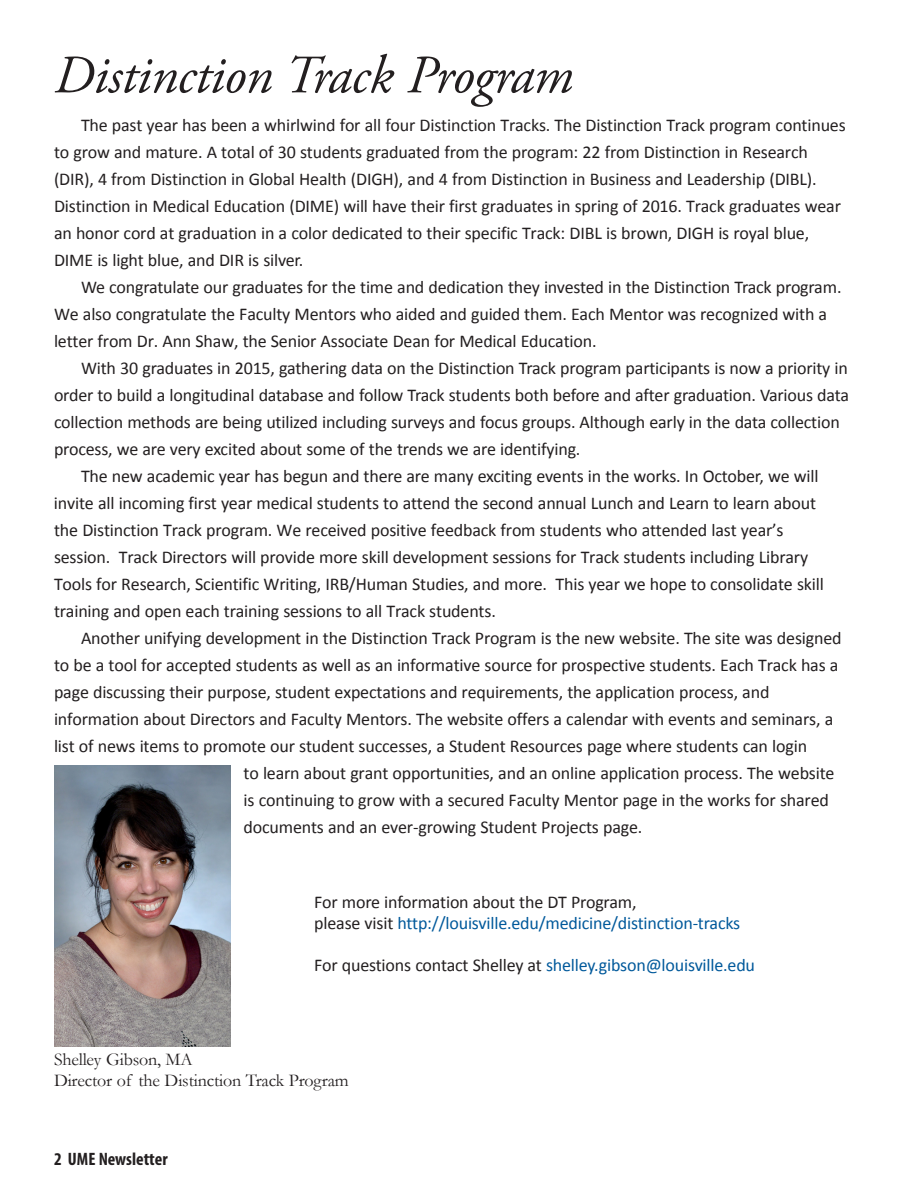
<style>
.page{position:relative;width:918px;height:1188px;background:#fff}
.page>*{position:absolute;margin:0;border:0;box-sizing:border-box;transform-origin:0 0}
.t1{font:italic 54px "Adobe Garamond Pro";letter-spacing:-.01em;color:#231f20}
.t2{font:18px/27px "Calibri";letter-spacing:-.01em;color:#231f20}
.t3{font:18px/21px "Calibri";letter-spacing:-.01em;color:#00599b}
.t4{font:18px/21px "Garamond";letter-spacing:-.01em;color:#231f20}
.t5{font:700 condensed 18px "Myriad Pro";color:#231f20}
.s1{color:#231f20}
</style>
<div class="page">
<img style="left:54px;top:765px;width:176px;height:281px">
<h1 class="t1" style="left:54px;top:43px;width:520px">Distinction Track Program</h1>
<p class="t2" style="left:54px;top:111px;width:793px;text-indent:27px">The past year has been a whirlwind for all four Distinction Tracks. The Distinction Track program continues to grow and mature. A total of 30 students graduated from the program: 22 from Distinction in Research (DIR), 4 from Distinction in Global Health (DIGH), and 4 from Distinction in Business and Leadership (DIBL).<br>Distinction in Medical Education (DIME) will have their first graduates in spring of 2016. Track graduates wear an honor cord at graduation in a color dedicated to their specific Track: DIBL is brown, DIGH is royal blue, DIME is light blue, and DIR is silver.</p>
<p class="t2" style="left:54px;top:273px;width:789px;text-indent:27px">We congratulate our graduates for the time and dedication they invested in the Distinction Track program.<br>We also congratulate the Faculty Mentors who aided and guided them. Each Mentor was recognized with a letter from Dr. Ann Shaw, the Senior Associate Dean for Medical Education.</p>
<p class="t2" style="left:81px;top:354px;width:768px">With 30 graduates in 2015, gathering data on the Distinction Track program participants is now a priority in</p>
<p class="t2" style="left:54px;top:381px;width:797px">order to build a longitudinal database and follow Track students both before and after graduation. Various data</p>
<p class="t2" style="left:54px;top:408px;width:787px">collection methods are being utilized including surveys and focus groups. Although early in the data collection</p>
<p class="t2" style="left:54px;top:435px;width:528px">process, we are very excited about some of the trends we are identifying.</p>
<p class="t2" style="left:81px;top:462px;width:739px">The new academic year has begun and there are many exciting events in the works. In October, we will</p>
<p class="t2" style="left:54px;top:489px;width:764px">invite all incoming first year medical students to attend the second annual Lunch and Learn to learn about</p>
<p class="t2" style="left:54px;top:516px;width:731px">the Distinction Track program. We received positive feedback from students who attended last year’s</p>
<p class="t2" style="left:54px;top:543px;width:756px">session. Track Directors will provide more skill development sessions for Track students including Library</p>
<p class="t2" style="left:54px;top:570px;width:771px">Tools for Research, Scientific Writing, IRB/Human Studies, and more. This year we hope to consolidate skill</p>
<p class="t2" style="left:54px;top:597px;width:443px">training and open each training sessions to all Track students.</p>
<p class="t2" style="left:81px;top:624px;width:762px">Another unifying development in the Distinction Track Program is the new website. The site was designed</p>
<p class="t2" style="left:54px;top:651px;width:786px">to be a tool for accepted students as well as an informative source for prospective students. Each Track has a</p>
<p class="t2" style="left:54px;top:678px;width:717px">page discussing their purpose, student expectations and requirements, the application process, and</p>
<p class="t2" style="left:54px;top:705px;width:781px">information about Directors and Faculty Mentors. The website offers a calendar with events and seminars, a</p>
<p class="t2" style="left:54px;top:732px;width:755px">list of news items to promote our student successes, a Student Resources page where students can login</p>
<p class="t2" style="left:244px;top:759px;width:592px">to learn about grant opportunities, and an online application process. The website</p>
<p class="t2" style="left:244px;top:786px;width:587px">is continuing to grow with a secured Faculty Mentor page in the works for shared</p>
<p class="t2" style="left:244px;top:813px;width:400px">documents and an ever-growing Student Projects page.</p>
<p class="t3" style="left:314px;top:891px;width:428px"><span class="s1">For more information about the DT Program,<br>please visit</span> http://louisville.edu/medicine/distinction-tracks</p>
<p class="t3" style="left:314px;top:954px;width:442px"><span class="s1">For questions contact Shelley at</span> shelley.gibson@louisville.edu</p>
<p class="t4" style="left:54px;top:1049px;width:296px">Shelley Gibson, MA<br>Director of the Distinction Track Program</p>
<p class="t5" style="left:54px;top:1147px;width:115px">2 UME Newsletter</p>
</div>
